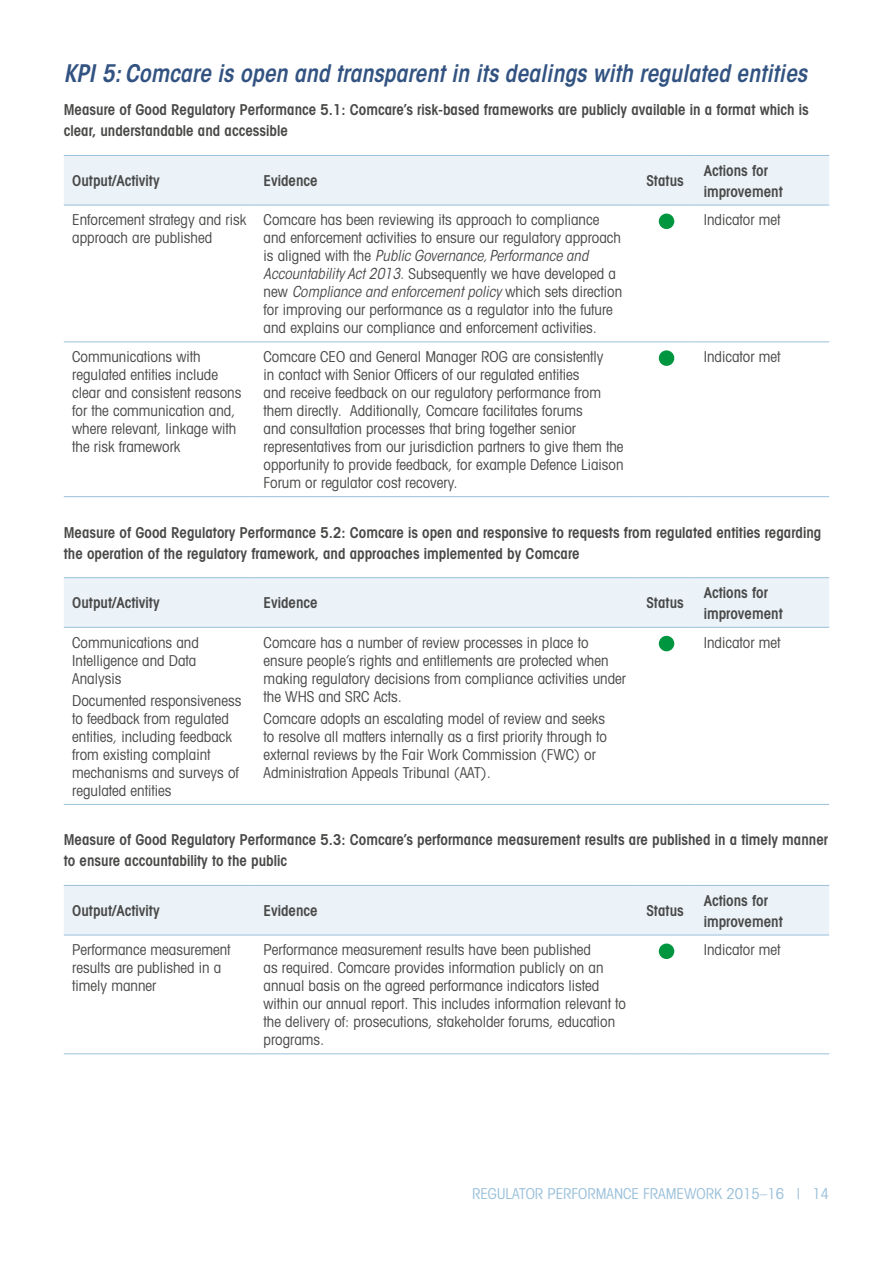
<style>
.page{position:relative;width:893px;height:1263px;background:#fff}
.page>*{position:absolute;margin:0;border:0;box-sizing:border-box;transform-origin:0 0}
.Heading_3{font:italic 600 condensed 24px "ITC Avant Garde Std";color:#325381}
.TText{font:condensed 15px/18px "Avant Garde";color:#494948}
.Heading_4{font:600 condensed 15px/21px "Avant Garde";color:#494948}
.Text{font:600 condensed 15px/21px "Avant Garde";color:#494948}
.t1{font:condensed 15px "Avant Garde";color:#9ac0da}
.s1{font-family:"ITC Avant Garde Std";font-style:italic}
</style>
<div class="page">
<div style="left:64px;top:156px;width:765px;height:49px;background:#ebf2f8"></div>
<hr style="left:64px;top:155px;width:191px;height:1px;background:#9ac0da">
<hr style="left:255px;top:155px;width:383px;height:1px;background:#9ac0da">
<hr style="left:638px;top:155px;width:57px;height:1px;background:#9ac0da">
<hr style="left:695px;top:155px;width:134px;height:1px;background:#9ac0da">
<hr style="left:64px;top:205px;width:191px;height:1px;background:#9ac0da">
<hr style="left:255px;top:205px;width:383px;height:1px;background:#9ac0da">
<hr style="left:638px;top:205px;width:57px;height:1px;background:#9ac0da">
<hr style="left:695px;top:205px;width:134px;height:1px;background:#9ac0da">
<hr style="left:64px;top:341px;width:191px;height:1px;background:#9ac0da">
<hr style="left:255px;top:341px;width:383px;height:1px;background:#9ac0da">
<hr style="left:638px;top:341px;width:57px;height:1px;background:#9ac0da">
<hr style="left:695px;top:341px;width:134px;height:1px;background:#9ac0da">
<hr style="left:64px;top:496px;width:191px;height:1px;background:#9ac0da">
<hr style="left:255px;top:496px;width:383px;height:1px;background:#9ac0da">
<hr style="left:638px;top:496px;width:57px;height:1px;background:#9ac0da">
<hr style="left:695px;top:496px;width:134px;height:1px;background:#9ac0da">
<div style="left:659px;top:214px;width:15px;height:15px;background:#00963f;border-radius:50%"></div>
<div style="left:659px;top:350px;width:15px;height:16px;background:#00963f;border-radius:50%"></div>
<div style="left:64px;top:578px;width:765px;height:49px;background:#ebf2f8"></div>
<hr style="left:64px;top:577px;width:191px;height:1px;background:#9ac0da">
<hr style="left:255px;top:577px;width:383px;height:1px;background:#9ac0da">
<hr style="left:638px;top:577px;width:57px;height:1px;background:#9ac0da">
<hr style="left:695px;top:577px;width:134px;height:1px;background:#9ac0da">
<hr style="left:64px;top:627px;width:191px;height:1px;background:#9ac0da">
<hr style="left:255px;top:627px;width:383px;height:1px;background:#9ac0da">
<hr style="left:638px;top:627px;width:57px;height:1px;background:#9ac0da">
<hr style="left:695px;top:627px;width:134px;height:1px;background:#9ac0da">
<hr style="left:64px;top:804px;width:191px;height:1px;background:#9ac0da">
<hr style="left:255px;top:804px;width:383px;height:1px;background:#9ac0da">
<hr style="left:638px;top:804px;width:57px;height:1px;background:#9ac0da">
<hr style="left:695px;top:804px;width:134px;height:1px;background:#9ac0da">
<div style="left:659px;top:636px;width:15px;height:15px;background:#00963f;border-radius:50%"></div>
<div style="left:64px;top:886px;width:765px;height:49px;background:#ebf2f8"></div>
<hr style="left:64px;top:885px;width:191px;height:1px;background:#9ac0da">
<hr style="left:255px;top:885px;width:383px;height:1px;background:#9ac0da">
<hr style="left:638px;top:885px;width:57px;height:1px;background:#9ac0da">
<hr style="left:695px;top:885px;width:134px;height:1px;background:#9ac0da">
<hr style="left:64px;top:935px;width:191px;height:1px;background:#9ac0da">
<hr style="left:255px;top:935px;width:383px;height:1px;background:#9ac0da">
<hr style="left:638px;top:935px;width:57px;height:1px;background:#9ac0da">
<hr style="left:695px;top:935px;width:134px;height:1px;background:#9ac0da">
<hr style="left:64px;top:1053px;width:191px;height:1px;background:#9ac0da">
<hr style="left:255px;top:1053px;width:383px;height:1px;background:#9ac0da">
<hr style="left:638px;top:1053px;width:57px;height:1px;background:#9ac0da">
<hr style="left:695px;top:1053px;width:134px;height:1px;background:#9ac0da">
<div style="left:659px;top:943px;width:15px;height:16px;background:#00963f;border-radius:50%"></div>
<p class="Heading_3" style="left:64px;top:58px;width:745px">KPI 5: Comcare is open and transparent in its dealings with regulated entities</p>
<p class="Heading_4" style="left:64px;top:99px;width:747px">Measure of Good Regulatory Performance 5.1: Comcare’s risk-based frameworks are publicly available in a format which is clear, understandable and accessible</p>
<p class="Text" style="left:72px;top:170px;width:89px">Output/Activity</p>
<p class="Text" style="left:264px;top:170px;width:56px">Evidence</p>
<p class="Text" style="left:646px;top:170px;width:39px">Status</p>
<p class="Text" style="left:704px;top:159px;width:81px">Actions for improvement</p>
<p class="TText" style="left:72px;top:211px;width:176px">Enforcement strategy and risk approach are published</p>
<p class="TText" style="left:264px;top:211px;width:360px">Comcare has been reviewing its approach to compliance and enforcement activities to ensure our regulatory approach is aligned with the <span class="s1">Public Governance, Performance and Accountability Act 2013</span>. Subsequently we have developed a new <span class="s1">Compliance and enforcement policy</span> which sets direction for improving our performance as a regulator into the future and explains our compliance and enforcement activities.</p>
<p class="TText" style="left:704px;top:211px;width:78px">Indicator met</p>
<p class="TText" style="left:72px;top:347px;width:171px">Communications with regulated entities include clear and consistent reasons for the communication and, where relevant, linkage with the risk framework</p>
<p class="TText" style="left:264px;top:347px;width:361px">Comcare CEO and General Manager ROG are consistently<br>in contact with Senior Officers of our regulated entities<br>and receive feedback on our regulatory performance from them directly. Additionally, Comcare facilitates forums<br>and consultation processes that bring together senior representatives from our jurisdiction partners to give them the opportunity to provide feedback, for example Defence Liaison Forum or regulator cost recovery.</p>
<p class="TText" style="left:704px;top:347px;width:78px">Indicator met</p>
<p class="Heading_4" style="left:64px;top:521px;width:759px">Measure of Good Regulatory Performance 5.2: Comcare is open and responsive to requests from regulated entities regarding the operation of the regulatory framework, and approaches implemented by Comcare</p>
<p class="Text" style="left:72px;top:592px;width:89px">Output/Activity</p>
<p class="Text" style="left:264px;top:592px;width:56px">Evidence</p>
<p class="Text" style="left:646px;top:592px;width:39px">Status</p>
<p class="Text" style="left:704px;top:582px;width:81px">Actions for improvement</p>
<p class="TText" style="left:72px;top:633px;width:128px">Communications and<br>Intelligence and Data<br>Analysis</p>
<p class="TText" style="left:72px;top:691px;width:171px">Documented responsiveness to feedback from regulated entities, including feedback from existing complaint mechanisms and surveys of regulated entities</p>
<p class="TText" style="left:264px;top:633px;width:364px">Comcare has a number of review processes in place to ensure people’s rights and entitlements are protected when making regulatory decisions from compliance activities under the WHS and SRC Acts.</p>
<p class="TText" style="left:264px;top:709px;width:345px">Comcare adopts an escalating model of review and seeks to resolve all matters internally as a first priority through to external reviews by the Fair Work Commission (FWC) or Administration Appeals Tribunal (AAT).</p>
<p class="TText" style="left:704px;top:633px;width:78px">Indicator met</p>
<p class="Heading_4" style="left:64px;top:829px;width:766px">Measure of Good Regulatory Performance 5.3: Comcare’s performance measurement results are published in a timely manner to ensure accountability to the public</p>
<p class="Text" style="left:72px;top:900px;width:89px">Output/Activity</p>
<p class="Text" style="left:264px;top:900px;width:56px">Evidence</p>
<p class="Text" style="left:646px;top:900px;width:39px">Status</p>
<p class="Text" style="left:704px;top:889px;width:81px">Actions for improvement</p>
<p class="TText" style="left:72px;top:940px;width:160px">Performance measurement results are published in a timely manner</p>
<p class="TText" style="left:264px;top:940px;width:364px">Performance measurement results have been published<br>as required. Comcare provides information publicly on an annual basis on the agreed performance indicators listed within our annual report. This includes information relevant to the delivery of: prosecutions, stakeholder forums, education programs.</p>
<p class="TText" style="left:704px;top:940px;width:78px">Indicator met</p>
<p class="t1" style="left:472px;top:1184px;width:359px">REGULATOR PERFORMANCE FRAMEWORK 2015–16 | 14</p>
</div>
